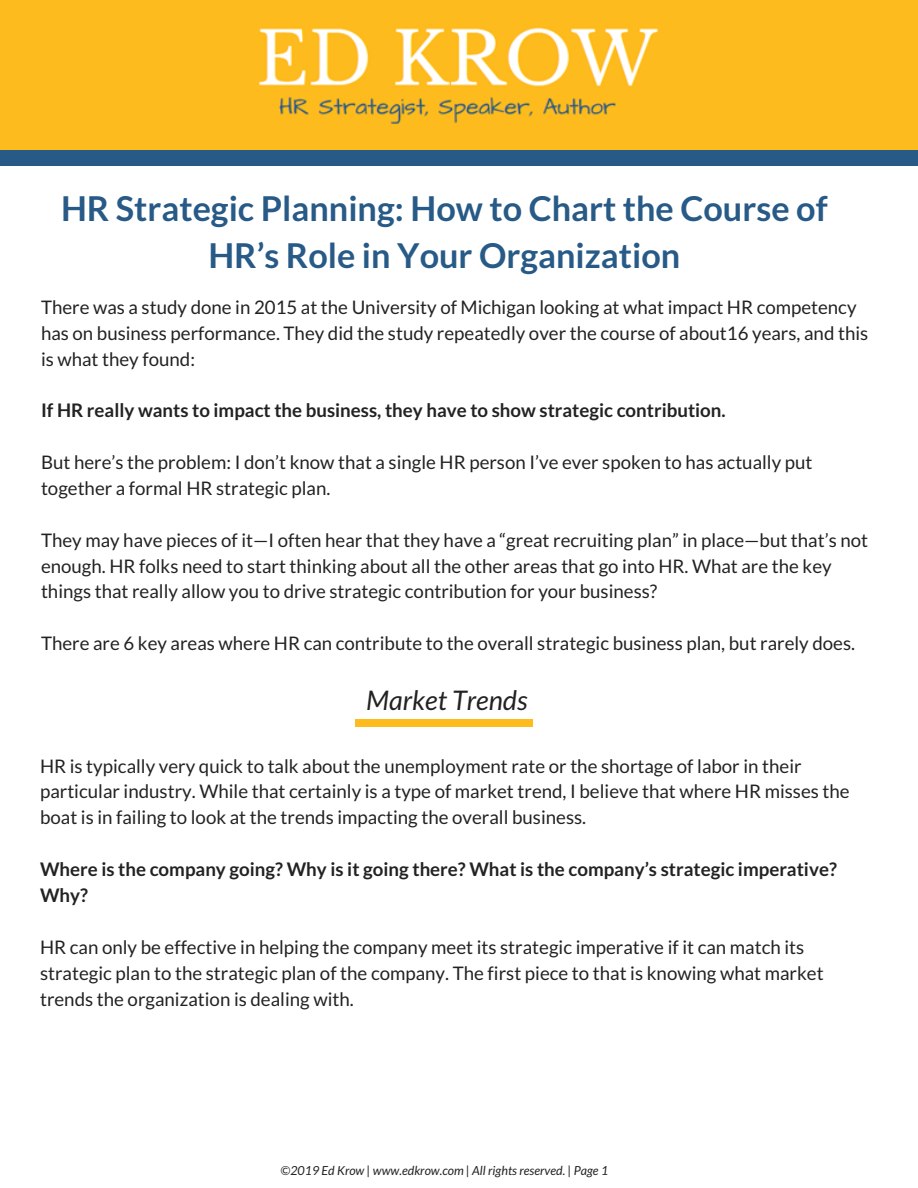
<style>
.page{position:relative;width:918px;height:1188px;background:#fff}
.page>*{position:absolute;margin:0;border:0;box-sizing:border-box;transform-origin:0 0}
.t1{font:700 34.2px/47.2px "Lato";color:#285a87;text-align:center}
.t2{font:italic 27px "Lato";color:#222}
.t3{font:18.75px/25.8px "Lato";color:#222}
.t4{font:700 18.75px/26px "Lato";color:#222}
.t5{font:italic 12.45px "Lato";color:#222}
</style>
<div class="page">
<div style="left:0;top:0;width:918px;height:151px;background:#febb1d"></div>
<img style="left:259px;top:27px;width:399px;height:97px">
<div style="left:0;top:151px;width:918px;height:14px;background:#285a87"></div>
<div style="left:356px;top:719px;width:177px;height:8px;background:#febb1d"></div>
<h1 class="t1" style="left:61px;top:184px;width:768px">HR Strategic Planning: How to Chart the Course of<br>HR’s Role in Your Organization</h1>
<p class="t3" style="left:41px;top:294px;width:829px">There was a study done in 2015 at the University of Michigan looking at what impact HR competency has on business performance. They did the study repeatedly over the course of about16 years, and this is what they found:</p>
<p class="t4" style="left:41px;top:397px;width:686px">If HR really wants to impact the business, they have to show strategic contribution.</p>
<p class="t3" style="left:41px;top:449px;width:773px">But here’s the problem: I don’t know that a single HR person I’ve ever spoken to has actually put together a formal HR strategic plan.</p>
<p class="t3" style="left:41px;top:527px;width:829px">They may have pieces of it—I often hear that they have a “great recruiting plan” in place—but that’s not enough. HR folks need to start thinking about all the other areas that go into HR. What are the key things that really allow you to drive strategic contribution for your business?</p>
<p class="t3" style="left:41px;top:630px;width:816px">There are 6 key areas where HR can contribute to the overall strategic business plan, but rarely does.</p>
<h2 class="t2" style="left:366px;top:683px;width:163px">Market Trends</h2>
<p class="t3" style="left:40px;top:752px;width:811px">HR is typically very quick to talk about the unemployment rate or the shortage of labor in their particular industry. While that certainly is a type of market trend, I believe that where HR misses the boat is in failing to look at the trends impacting the overall business.</p>
<p class="t4" style="left:40px;top:856px;width:798px">Where is the company going? Why is it going there? What is the company’s strategic imperative?<br>Why?</p>
<p class="t3" style="left:40px;top:934px;width:785px">HR can only be effective in helping the company meet its strategic imperative if it can match its strategic plan to the strategic plan of the company. The first piece to that is knowing what market trends the organization is dealing with.</p>
<p class="t5" style="left:281px;top:1162px;width:329px">©2019 Ed Krow | www.edkrow.com | All rights reserved. | Page 1</p>
</div>
